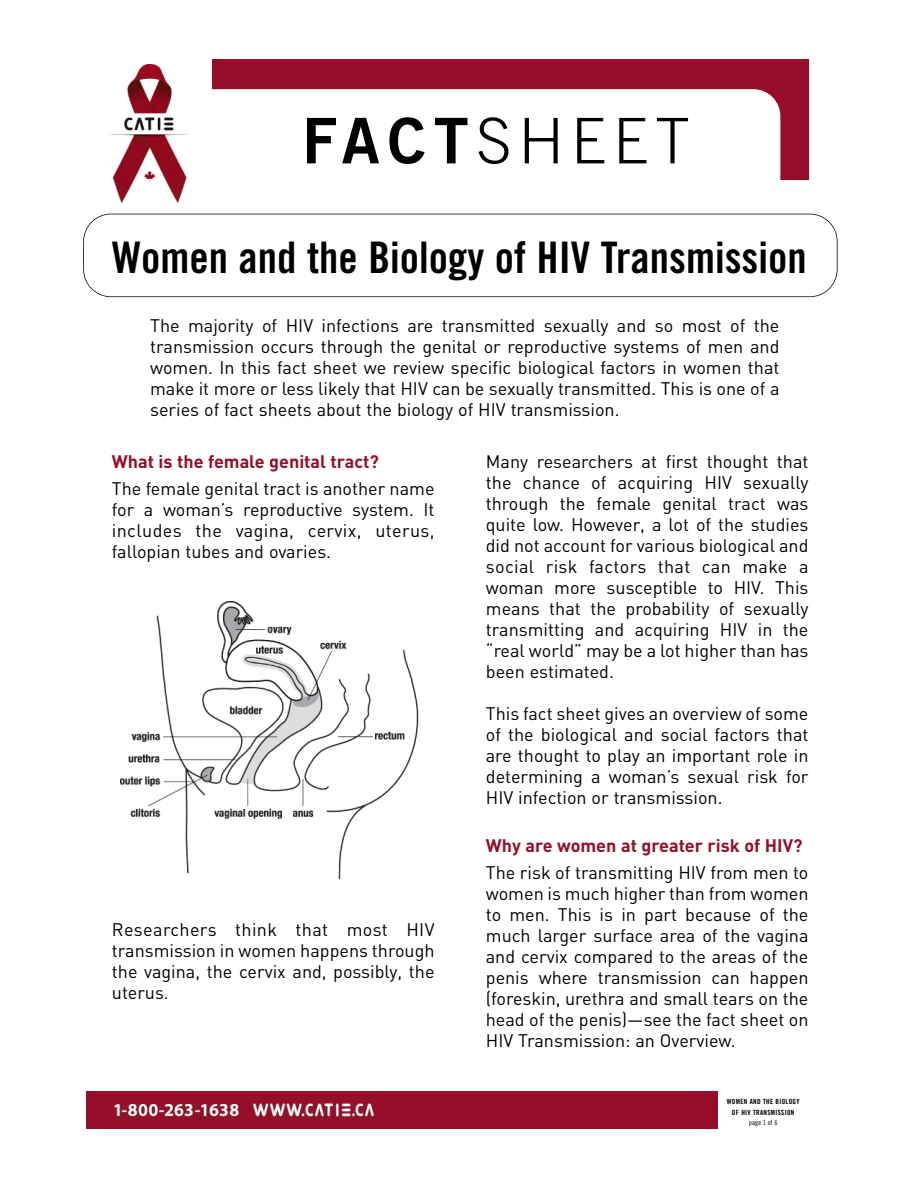
<style>
.page{position:relative;width:918px;height:1188px;background:#fff}
.page>*{position:absolute;margin:0;border:0;box-sizing:border-box;transform-origin:0 0}
.t1{font:300 63px "Trade Gothic";letter-spacing:.11em;color:#000}
.t2{font:43.5px "Trade Gothic Bold Cond Twenty";color:#000}
.t3{font:18px/21px "DIN";color:#000;text-align:justify}
.t4{font:700 18px "DIN";color:#960e29}
.t5{font:7.2px/10.5px "Trade Gothic Bold Cond Twenty";letter-spacing:.045em;color:#000;text-align:center}
.t6{font:7.2px "Trade Gothic Cond Eighteen";color:#000}
.s1{font-family:"Trade Gothic Bold Two";font-weight:400}
</style>
<div class="page">
<div style="left:86px;top:1091px;width:632px;height:38px;background:#960e29"></div>
<img style="left:114px;top:1103px;width:125px;height:14px">
<img style="left:252px;top:1103px;width:123px;height:14px">
<div style="left:212px;top:59px;width:596px;height:121px;background:#960e29"></div>
<div style="left:176px;top:89px;width:604px;height:122px;background:#fff;border-radius:27px"></div>
<div style="left:83px;top:214px;width:755px;height:83px;border:2px solid #000;border-radius:28px"></div>
<img style="left:110px;top:64px;width:79px;height:139px">
<img style="left:120px;top:602px;width:299px;height:277px">
<h1 class="t1" style="left:302px;top:118px;width:389px"><span class="s1">FACT</span>SHEET</h1>
<h2 class="t2" style="left:112px;top:241px;width:696px">Women and the Biology of HIV Transmission</h2>
<p class="t3" style="left:150px;top:316px;width:631px">The majority of HIV infections are transmitted sexually and so most of the transmission occurs through the genital or reproductive systems of men and women. In this fact sheet we review specific biological factors in women that make it more or less likely that HIV can be sexually transmitted. This is one of a series of fact sheets about the biology of HIV transmission.</p>
<p class="t4" style="left:112px;top:451px;width:269px">What is the female genital tract?</p>
<p class="t3" style="left:112px;top:478px;width:324px">The female genital tract is another name for a woman’s reproductive system. It includes the vagina, cervix, uterus, fallopian tubes and ovaries.</p>
<p class="t3" style="left:112px;top:919px;width:324px">Researchers think that most HIV transmission in women happens through the vagina, the cervix and, possibly, the uterus.</p>
<p class="t3" style="left:486px;top:451px;width:324px">Many researchers at first thought that the chance of acquiring HIV sexually through the female genital tract was quite low. However, a lot of the studies did not account for various biological and social risk factors that can make a woman more susceptible to HIV. This means that the probability of sexually transmitting and acquiring HIV in the “real world” may be a lot higher than has been estimated.</p>
<p class="t3" style="left:486px;top:703px;width:324px">This fact sheet gives an overview of some of the biological and social factors that are thought to play an important role in determining a woman’s sexual risk for HIV infection or transmission.</p>
<p class="t4" style="left:486px;top:835px;width:318px">Why are women at greater risk of HIV?</p>
<p class="t3" style="left:486px;top:862px;width:324px">The risk of transmitting HIV from men to women is much higher than from women to men. This is in part because of the much larger surface area of the vagina and cervix compared to the areas of the penis where transmission can happen (foreskin, urethra and small tears on the head of the penis)—see the fact sheet on HIV Transmission: an Overview.</p>
<p class="t5" style="left:727px;top:1097px;width:74px">WOMEN AND THE BIOLOGY<br>OF HIV TRANSMISSION</p>
<p class="t6" style="left:749px;top:1120px;width:30px">page 1 of 6</p>
</div>
